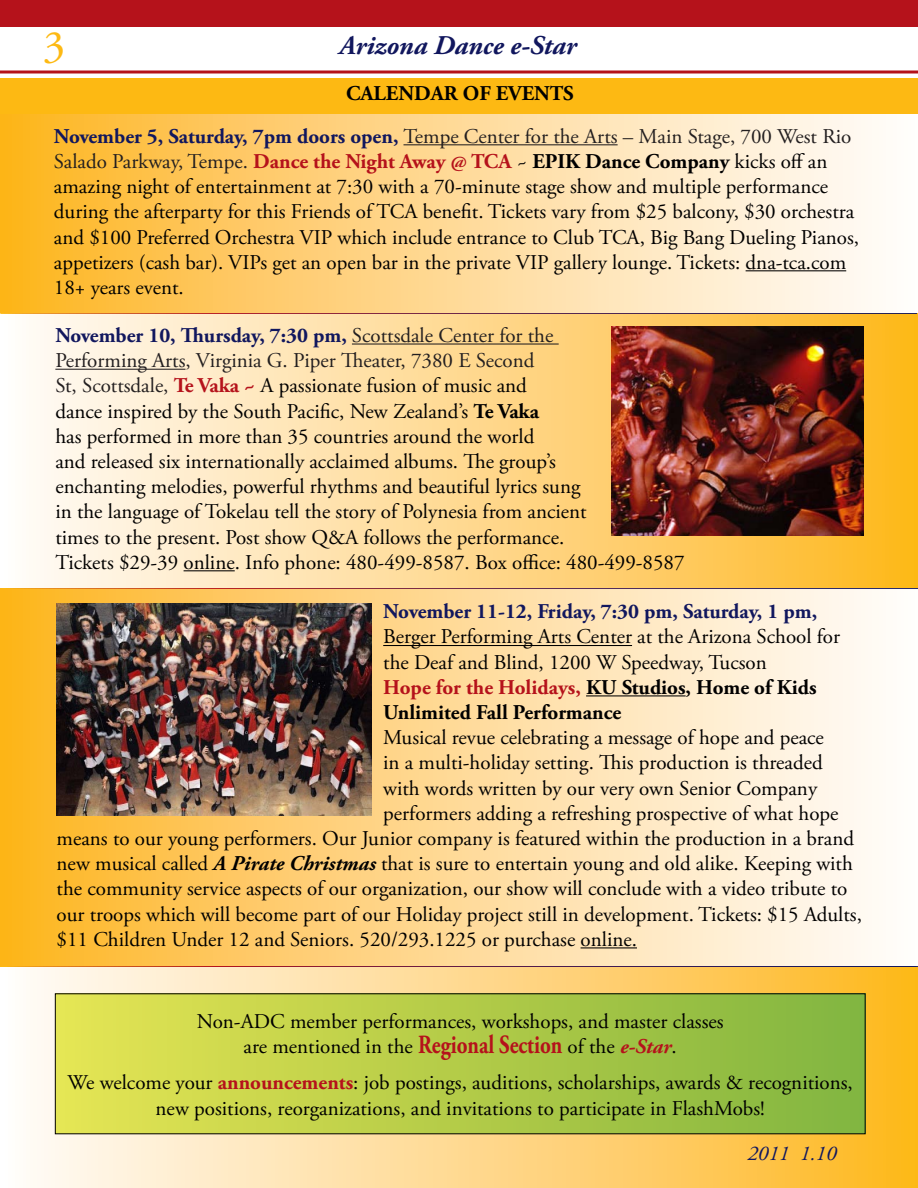
<style>
.page{position:relative;width:918px;height:1188px;background:#fff}
.page>*{position:absolute;margin:0;border:0;box-sizing:border-box;transform-origin:0 0}
.t1{font:45px "Adobe Garamond Pro";color:#fdb913}
.t2{font:italic 700 27px "Adobe Garamond Pro";color:#11175e}
.t3{font:21px/25.2px "Adobe Garamond Pro";color:#000}
.t4{font:700 21px "Adobe Garamond Pro";color:#11175e}
.t5{font:700 21px "Adobe Garamond Pro";color:#000}
.t6{font:italic 21px "Adobe Garamond Pro";color:#11175e}
.s1{font-weight:700;color:#11175e}
.s2{color:#231f20}
.s3{font-weight:700;color:#b5121b}
.s4{font-weight:700}
.s5{font-weight:700;font-style:italic}
.s6{font-weight:700;font-size:26.25px;color:#b5121b}
.s7{font-weight:700;font-style:italic;color:#b5121b}
</style>
<div class="page">
<svg style="left:0;top:70px;width:918px;height:4px;background:#c74d53"></svg>
<div style="left:0;top:0;width:917px;height:26px;background:#b5121b"></div>
<div style="left:1px;top:114px;width:917px;height:200px;background:linear-gradient(to right,#feb526,#fffeff)"></div>
<div style="left:0;top:314px;width:917px;height:274px;background:linear-gradient(to right,#fffdfe,#f9b320)"></div>
<div style="left:1px;top:78px;width:917px;height:36px;background:#fdb913"></div>
<hr style="left:352px;top:343px;width:207px;height:2px;background:#231f20">
<hr style="left:55px;top:369px;width:131px;height:1px;background:#231f20">
<hr style="left:184px;top:570px;width:51px;height:1px;background:#000">
<div style="left:1px;top:967px;width:917px;height:221px;background:linear-gradient(to right,#fbf8f9,#f8b421)"></div>
<svg style="left:1px;top:589px;width:878px;height:377px;background:#fedc9e"></svg>
<hr style="left:383px;top:645px;width:249px;height:1px;background:#000">
<hr style="left:586px;top:695px;width:100px;height:1px;background:#000">
<hr style="left:581px;top:947px;width:56px;height:1px;background:#000">
<img style="left:612px;top:327px;width:252px;height:209px">
<img style="left:56px;top:603px;width:315px;height:212px">
<hr style="left:0;top:313px;width:917px;height:1px;background:#fff">
<hr style="left:404px;top:144px;width:214px;height:1px;background:#231f20">
<hr style="left:746px;top:270px;width:100px;height:1px;background:#000">
<div style="left:55px;top:994px;width:810px;height:140px;background:linear-gradient(to right,#e5e453,#81b43f)"></div>
<h1 class="t1" style="left:43px;top:20px;width:24px">3</h1>
<p class="t2" style="left:340px;top:30px;width:238px">Arizona Dance e-Star</p>
<p class="t5" style="left:346px;top:81px;width:229px">CALENDAR OF EVENTS</p>
<p class="t3" style="left:54px;top:124px;width:807px"><span class="s1">November 5, Saturday, 7pm doors open,</span> <span class="s2">Tempe Center for the Arts – Main Stage, 700 West Rio Salado Parkway, Tempe.</span> <span class="s3">Dance the Night Away @ TCA</span> ~ <span class="s4">EPIK Dance Company</span> kicks off an amazing night of entertainment at 7:30 with a 70-minute stage show and multiple performance during the afterparty for this Friends of TCA benefit. Tickets vary from $25 balcony, $30 orchestra and $100 Preferred Orchestra VIP which include entrance to Club TCA, Big Bang Dueling Pianos, appetizers (cash bar). VIPs get an open bar in the private VIP gallery lounge. Tickets: dna-tca.com 18+ years event.</p>
<p class="t3" style="left:55px;top:323px;width:631px"><span class="s1">November 10, Thursday, 7:30 pm,</span> <span class="s2">Scottsdale Center for the<br>Performing Arts, Virginia G. Piper Theater, 7380 E Second<br>St, Scottsdale,</span> <span class="s3">Te Vaka ~</span> A passionate fusion of music and<br>dance inspired by the South Pacific, New Zealand’s <span class="s4">Te Vaka<br></span>has performed in more than 35 countries around the world<br>and released six internationally acclaimed albums. The group’s<br>enchanting melodies, powerful rhythms and beautiful lyrics sung<br>in the language of Tokelau tell the story of Polynesia from ancient<br>times to the present. Post show Q&amp;A follows the performance.<br>Tickets $29-39 online. Info phone: 480-499-8587. Box office: 480-499-8587</p>
<p class="t4" style="left:383px;top:599px;width:435px">November 11-12, Friday, 7:30 pm, Saturday, 1 pm,</p>
<p class="t3" style="left:383px;top:625px;width:458px">Berger Performing Arts Center at the Arizona School for the Deaf and Blind, 1200 W Speedway, Tucson<br><span class="s3">Hope for the Holidays,</span> <span class="s4">KU Studios, Home of Kids Unlimited Fall Performance</span></p>
<p class="t3" style="left:383px;top:726px;width:442px">Musical revue celebrating a message of hope and peace</p>
<p class="t3" style="left:383px;top:751px;width:441px">in a multi-holiday setting. This production is threaded</p>
<p class="t3" style="left:383px;top:776px;width:435px">with words written by our very own Senior Company</p>
<p class="t3" style="left:383px;top:801px;width:457px">performers adding a refreshing prospective of what hope</p>
<p class="t3" style="left:57px;top:827px;width:799px">means to our young performers. Our Junior company is featured within the production in a brand</p>
<p class="t3" style="left:57px;top:852px;width:798px">new musical called <span class="s5">A Pirate Christmas</span> that is sure to entertain young and old alike. Keeping with</p>
<p class="t3" style="left:57px;top:877px;width:792px">the community service aspects of our organization, our show will conclude with a video tribute to</p>
<p class="t3" style="left:57px;top:902px;width:807px">our troops which will become part of our Holiday project still in development. Tickets: $15 Adults,</p>
<p class="t3" style="left:57px;top:927px;width:582px">$11 Children Under 12 and Seniors. 520/293.1225 or purchase online.</p>
<p class="t3" style="left:197px;top:1010px;width:528px;text-align:center">Non-ADC member performances, workshops, and master classes are mentioned in the <span class="s6">Regional Section</span> of the <span class="s7">e-Star</span>.</p>
<p class="t3" style="left:68px;top:1071px;width:787px;text-align:center">We welcome your <span class="s3">announcements</span>: job postings, auditions, scholarships, awards &amp; recognitions, new positions, reorganizations, and invitations to participate in FlashMobs!</p>
<p class="t6" style="left:747px;top:1140px;width:91px">2011 1.10</p>
</div>
